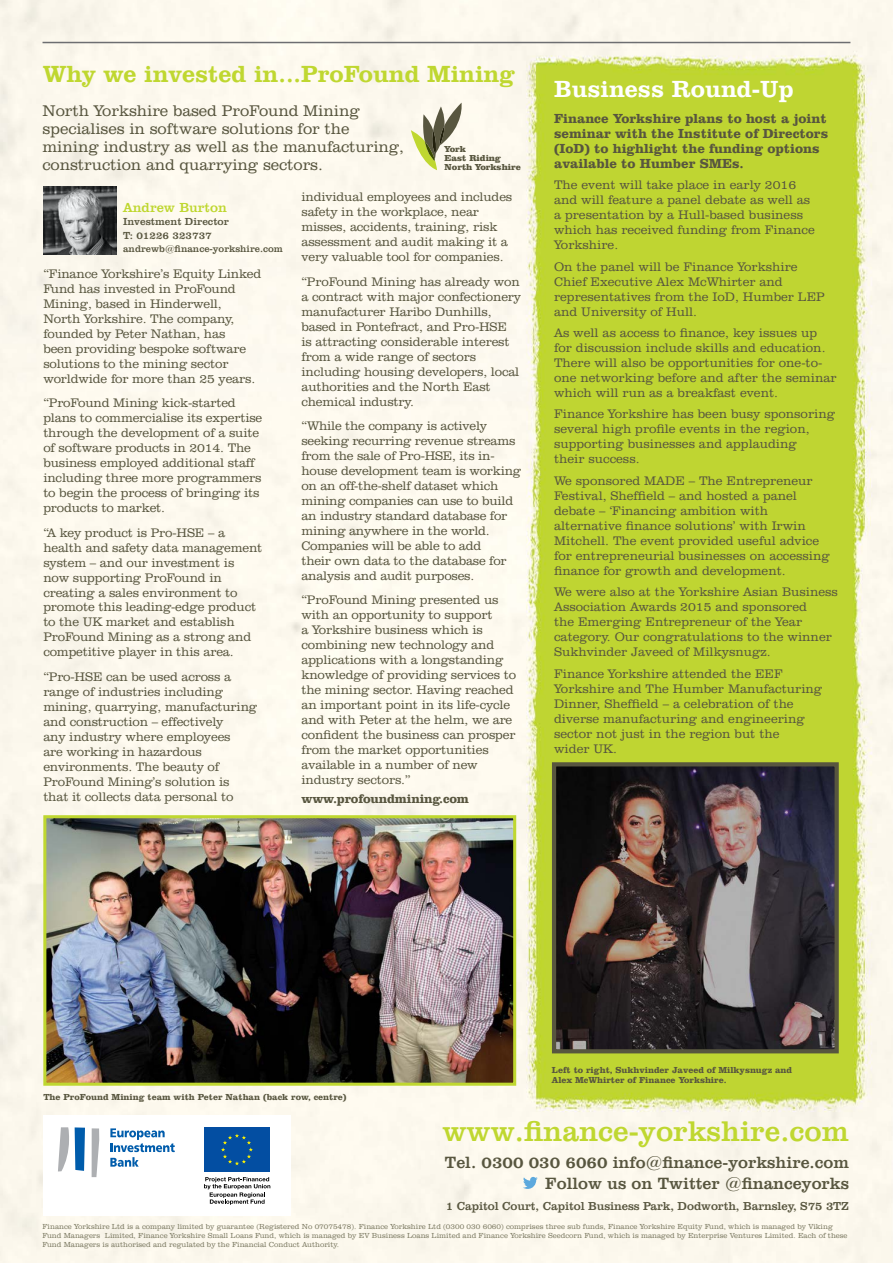
<style>
.page{position:relative;width:893px;height:1263px;background:#fff}
.page>*{position:absolute;margin:0;border:0;box-sizing:border-box;transform-origin:0 0}
.t1{font:29.25px "Clarendon BT";color:#bfd730}
.t2{font:800 24px "Clarendon BT";color:#bfd730}
.t3{font:800 24px "Clarendon BT";color:#fff}
.t4{font:16.8px/20.1px "Clarendon BT";color:#58563f;text-align:right}
.t5{font:300 15.9px/18px "Clarendon BT";letter-spacing:-.005em;color:#58563f}
.t6{font:700 13.5px/15px "Clarendon BT";color:#58563f}
.t7{font:13.5px "Clarendon BT";color:#bfd730}
.t8{font:300 12.75px/15px "Clarendon BT";letter-spacing:-.01em;color:#58563f}
.t9{font:700 12.75px "Clarendon BT";letter-spacing:-.01em;color:#58563f}
.t10{font:11.85px "Clarendon BT";letter-spacing:-.01em;color:#58563f}
.t11{font:10.5px/13.5px "Clarendon BT";color:#58563f}
.t12{font:9.75px "Clarendon BT";color:#58563f}
.t13{font:700 9px/10.8px "Clarendon BT";color:#58563f}
.t14{font:900 9px/9px "Clarendon BT";color:#58563f}
.t15{font:300 7.5px/9px "Clarendon BT";color:#7a7860}
</style>
<div class="page">
<img style="left:0;top:0;width:893px;height:1263px">
<hr style="left:43px;top:42px;width:807px;height:1px;background:#6d6e71">
<img style="left:43px;top:187px;width:74px;height:68px">
<img style="left:47px;top:819px;width:465px;height:263px">
<div style="left:43px;top:815px;width:473px;height:271px;border:3px solid #bfd730"></div>
<img style="left:557px;top:767px;width:277px;height:281px">
<div style="left:552px;top:762px;width:287px;height:291px;border:4px solid #58563f"></div>
<div style="left:43px;top:1115px;width:247px;height:100px;background:#fff"></div>
<div style="left:204px;top:1127px;width:66px;height:45px;background:#034ea2"></div>
<svg style="left:221px;top:1133px;width:32px;height:32px"></svg>
<svg style="left:204px;top:1177px;width:66px;height:28px"></svg>
<svg style="left:110px;top:1128px;width:65px;height:39px"></svg>
<svg style="left:58px;top:1127px;width:11px;height:44px"></svg>
<svg style="left:75px;top:1127px;width:10px;height:44px"></svg>
<svg style="left:92px;top:1128px;width:7px;height:49px"></svg>
<svg style="left:523px;top:1177px;width:15px;height:12px"></svg>
<svg style="left:411px;top:103px;width:54px;height:67px"></svg>
<h2 class="t2" style="left:43px;top:59px;width:473px">Why we invested in...ProFound Mining</h2>
<p class="t5" style="left:43px;top:101px;width:363px">North Yorkshire based ProFound Mining specialises in software solutions for the mining industry as well as the manufacturing, construction and quarrying sectors.</p>
<p class="t14" style="left:445px;top:145px;width:78px">York<br>East Riding<br>North Yorkshire</p>
<p class="t7" style="left:123px;top:199px;width:105px">Andrew Burton</p>
<p class="t11" style="left:123px;top:215px;width:107px">Investment Director<br>T: 01226 323737</p>
<p class="t12" style="left:123px;top:243px;width:161px">andrewb@finance-yorkshire.com</p>
<p class="t8" style="left:43px;top:266px;width:219px">“Finance Yorkshire’s Equity Linked<br>Fund has invested in ProFound<br>Mining, based in Hinderwell,<br>North Yorkshire. The company, founded by Peter Nathan, has<br>been providing bespoke software solutions to the mining sector worldwide for more than 25 years.</p>
<p class="t8" style="left:43px;top:395px;width:221px">“ProFound Mining kick-started plans to commercialise its expertise through the development of a suite of software products in 2014. The business employed additional staff including three more programmers to begin the process of bringing its products to market.</p>
<p class="t8" style="left:43px;top:524px;width:221px">“A key product is Pro-HSE – a health and safety data management system – and our investment is now supporting ProFound in creating a sales environment to promote this leading-edge product to the UK market and establish<br>ProFound Mining as a strong and competitive player in this area.</p>
<p class="t8" style="left:43px;top:669px;width:215px">“Pro-HSE can be used across a range of industries including mining, quarrying, manufacturing and construction – effectively<br>any industry where employees<br>are working in hazardous environments. The beauty of<br>ProFound Mining’s solution is that it collects data personal to</p>
<p class="t8" style="left:301px;top:189px;width:212px">individual employees and includes safety in the workplace, near misses, accidents, training, risk assessment and audit making it a very valuable tool for companies.</p>
<p class="t8" style="left:301px;top:274px;width:221px">“ProFound Mining has already won a contract with major confectionery manufacturer Haribo Dunhills, based in Pontefract, and Pro-HSE<br>is attracting considerable interest from a wide range of sectors including housing developers, local authorities and the North East chemical industry.</p>
<p class="t8" style="left:301px;top:418px;width:221px">“While the company is actively seeking recurring revenue streams from the sale of Pro-HSE, its in&shy;house development team is working on an off-the-shelf dataset which mining companies can use to build an industry standard database for mining anywhere in the world.<br>Companies will be able to add<br>their own data to the database for analysis and audit purposes.</p>
<p class="t8" style="left:301px;top:592px;width:216px">“ProFound Mining presented us with an opportunity to support<br>a Yorkshire business which is combining new technology and applications with a longstanding knowledge of providing services to the mining sector. Having reached an important point in its life-cycle and with Peter at the helm, we are confident the business can prosper from the market opportunities available in a number of new industry sectors.”</p>
<p class="t9" style="left:301px;top:790px;width:169px">www.profoundmining.com</p>
<h2 class="t3" style="left:554px;top:74px;width:241px">Business Round-Up</h2>
<p class="t6" style="left:554px;top:111px;width:276px">Finance Yorkshire plans to host a joint seminar with the Institute of Directors (IoD) to highlight the funding options available to Humber SMEs.</p>
<p class="t8" style="left:554px;top:177px;width:262px">The event will take place in early 2016 and will feature a panel debate as well as a presentation by a Hull-based business which has received funding from Finance Yorkshire.</p>
<p class="t8" style="left:554px;top:259px;width:272px">On the panel will be Finance Yorkshire Chief Executive Alex McWhirter and representatives from the IoD, Humber LEP and University of Hull.</p>
<p class="t8" style="left:554px;top:325px;width:284px">As well as access to finance, key issues up for discussion include skills and education.<br>There will also be opportunities for one-to&shy;one networking before and after the seminar which will run as a breakfast event.</p>
<p class="t8" style="left:554px;top:406px;width:282px">Finance Yorkshire has been busy sponsoring several high profile events in the region, supporting businesses and applauding<br>their success.</p>
<p class="t8" style="left:554px;top:473px;width:277px">We sponsored MADE – The Entrepreneur Festival, Sheffield – and hosted a panel debate – ‘Financing ambition with alternative finance solutions’ with Irwin Mitchell. The event provided useful advice for entrepreneurial businesses on accessing finance for growth and development.</p>
<p class="t8" style="left:554px;top:584px;width:285px">We were also at the Yorkshire Asian Business Association Awards 2015 and sponsored<br>the Emerging Entrepreneur of the Year category. Our congratulations to the winner Sukhvinder Javeed of Milkysnugz.</p>
<p class="t8" style="left:554px;top:665px;width:270px">Finance Yorkshire attended the EEF Yorkshire and The Humber Manufacturing Dinner, Sheffield – a celebration of the diverse manufacturing and engineering sector not just in the region but the<br>wider UK.</p>
<p class="t13" style="left:43px;top:1091px;width:305px">The ProFound Mining team with Peter Nathan (back row, centre)</p>
<p class="t13" style="left:552px;top:1064px;width:242px">Left to right, Sukhvinder Javeed of Milkysnugz and<br>Alex McWhirter of Finance Yorkshire.</p>
<h1 class="t1" style="left:442px;top:1113px;width:408px">www.finance-yorkshire.com</h1>
<h3 class="t4" style="left:445px;top:1152px;width:406px">Tel. 0300 030 6060 info@finance-yorkshire.com<br>Follow us on Twitter @financeyorks</h3>
<p class="t10" style="left:446px;top:1198px;width:405px">1 Capitol Court, Capitol Business Park, Dodworth, Barnsley, S75 3TZ</p>
<p class="t15" style="left:43px;top:1221px;width:806px">Finance Yorkshire Ltd is a company limited by guarantee (Registered No 07075478). Finance Yorkshire Ltd (0300 030 6060) comprises three sub funds, Finance Yorkshire Equity Fund, which is managed by Viking<br>Fund Managers Limited, Finance Yorkshire Small Loans Fund, which is managed by EV Business Loans Limited and Finance Yorkshire Seedcorn Fund, which is managed by Enterprise Ventures Limited. Each of these<br>Fund Managers is authorised and regulated by the Financial Conduct Authority.</p>
</div>
